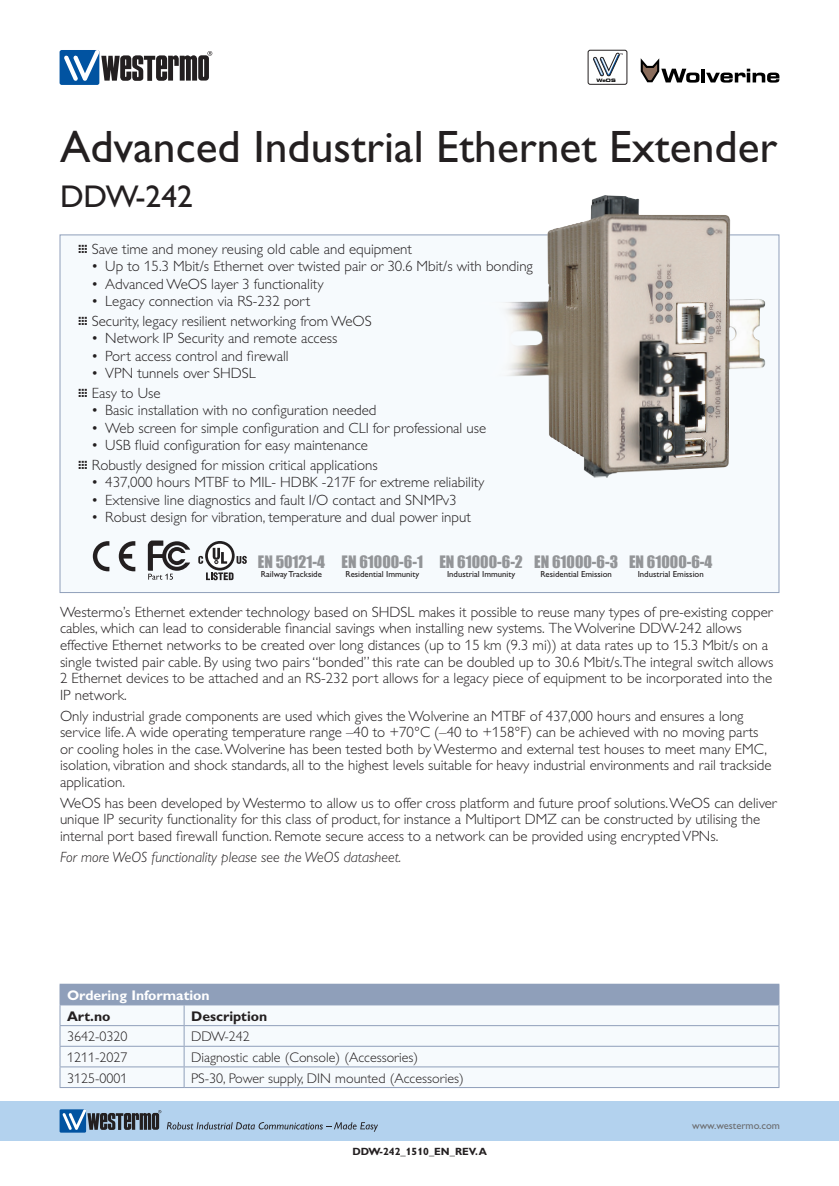
<style>
.page{position:relative;width:839px;height:1186px;background:#fff}
.page>*{position:absolute;margin:0;border:0;box-sizing:border-box;transform-origin:0 0}
.Hedline_page1{font:45.5px "Gill Alt One Mod";color:#231f20}
.Hedline2_page1{font:31.5px "Gill Alt One Mod";color:#231f20}
.t1{font:15.75px "Impact";color:#939598}
.Brödtext{font:300 14.88px/16.6px "Gill Alt One Mod";color:#231f20}
.Brödtext-2{font:italic 300 14.88px "Gill Alt One Mod";color:#231f20}
.Bildtext{font:300 14px "Gill Alt One Mod";color:#231f20}
.Tabellrubrik{font:700 14px "Gill Alt One Mod";color:#fff}
.Bildtext-2{font:700 14px "Gill Alt One Mod";color:#231f20}
.t2{font:700 10.5px "Gill Alt One Mod";color:#231f20}
.t3{font:10.5px "Gill Alt One Mod";color:#6c6d70}
.t4{font:8.75px "Gill Alt One Mod";color:#231f20}
.t5{font:700 expanded 4.55px "Square 721 BT";color:#000}
.s1{font-weight:400}
</style>
<div class="page">
<div style="left:0;top:1101px;width:838px;height:40px;background:#b3d2ee"></div>
<div style="left:60px;top:1109px;width:26px;height:23px;background:#0153a1"></div>
<svg style="left:62px;top:1109px;width:99px;height:21px"></svg>
<svg style="left:167px;top:1122px;width:211px;height:9px"></svg>
<div style="left:60px;top:50px;width:39px;height:35px;background:#0153a1;border-radius:2px"></div>
<svg style="left:64px;top:50px;width:148px;height:31px"></svg>
<div style="left:60px;top:234px;width:719px;height:359px;background:#f6fafd;border:1px solid #8f9fba"></div>
<div style="left:60px;top:984px;width:718px;height:21px;background:#8f9fba"></div>
<div style="left:61px;top:1005px;width:717px;height:82px;background:#f6fafd"></div>
<hr style="left:60px;top:983px;width:124px;height:1px;background:#8f9fba">
<hr style="left:184px;top:983px;width:595px;height:1px;background:#8f9fba">
<hr style="left:60px;top:1025px;width:124px;height:1px;background:#8f9fba">
<hr style="left:184px;top:1025px;width:595px;height:1px;background:#8f9fba">
<hr style="left:60px;top:1045px;width:124px;height:1px;background:#8f9fba">
<hr style="left:184px;top:1045px;width:595px;height:1px;background:#8f9fba">
<hr style="left:60px;top:1066px;width:124px;height:1px;background:#8f9fba">
<svg style="left:60px;top:1005px;width:1px;height:82px"></svg>
<hr style="left:184px;top:1066px;width:595px;height:1px;background:#8f9fba">
<svg style="left:184px;top:1005px;width:1px;height:82px"></svg>
<svg style="left:778px;top:984px;width:1px;height:103px"></svg>
<hr style="left:60px;top:1087px;width:124px;height:1px;background:#8f9fba">
<hr style="left:184px;top:1087px;width:595px;height:1px;background:#8f9fba">
<div style="left:587px;top:50px;width:40px;height:34px;border:1px solid #231f20;border-radius:2px"></div>
<svg style="left:593px;top:53px;width:29px;height:24px"></svg>
<svg style="left:640px;top:58px;width:139px;height:25px"></svg>
<img style="left:443px;top:195px;width:323px;height:283px">
<svg style="left:93px;top:541px;width:16px;height:30px"></svg>
<svg style="left:119px;top:541px;width:16px;height:30px"></svg>
<svg style="left:148px;top:540px;width:42px;height:40px"></svg>
<svg style="left:206px;top:572px;width:27px;height:8px"></svg>
<svg style="left:236px;top:556px;width:11px;height:8px"></svg>
<svg style="left:205px;top:541px;width:29px;height:29px"></svg>
<svg style="left:208px;top:544px;width:24px;height:24px"></svg>
<svg style="left:213px;top:548px;width:14px;height:15px"></svg>
<svg style="left:198px;top:556px;width:5px;height:8px"></svg>
<p class="t5" style="left:596px;top:77px;width:21px">WeOS</p>
<p class="Hedline_page1" style="left:60px;top:121px;width:719px">Advanced Industrial Ethernet Extender</p>
<p class="Hedline2_page1" style="left:60px;top:179px;width:134px">DDW-242</p>
<p class="Brödtext" style="left:78px;top:240px;width:335px"><span class="s1">…</span> Save time and money reusing old cable and equipment</p>
<p class="Brödtext" style="left:91px;top:258px;width:443px">• Up to 15.3 Mbit/s Ethernet over twisted pair or 30.6 Mbit/s with bonding</p>
<p class="Brödtext" style="left:91px;top:275px;width:234px">• Advanced WeOS layer 3 functionality</p>
<p class="Brödtext" style="left:91px;top:293px;width:220px">• Legacy connection via RS-232 port</p>
<p class="Brödtext" style="left:78px;top:312px;width:295px"><span class="s1">…</span> Security, legacy resilient networking from WeOS</p>
<p class="Brödtext" style="left:91px;top:330px;width:247px">• Network IP Security and remote access</p>
<p class="Brödtext" style="left:91px;top:347px;width:199px">• Port access control and firewall</p>
<p class="Brödtext" style="left:91px;top:365px;width:166px">• VPN tunnels over SHDSL</p>
<p class="Brödtext" style="left:78px;top:384px;width:84px"><span class="s1">…</span> Easy to Use</p>
<p class="Brödtext" style="left:91px;top:402px;width:286px">• Basic installation with no configuration needed</p>
<p class="Brödtext" style="left:91px;top:419px;width:396px">• Web screen for simple configuration and CLI for professional use</p>
<p class="Brödtext" style="left:91px;top:437px;width:278px">• USB fluid configuration for easy maintenance</p>
<p class="Brödtext" style="left:78px;top:456px;width:301px"><span class="s1">…</span> Robustly designed for mission critical applications</p>
<p class="Brödtext" style="left:91px;top:474px;width:394px">• 437,000 hours MTBF to MIL- HDBK -217F for extreme reliability</p>
<p class="Brödtext" style="left:91px;top:491px;width:367px">• Extensive line diagnostics and fault I/O contact and SNMPv3</p>
<p class="Brödtext" style="left:91px;top:509px;width:381px">• Robust design for vibration, temperature and dual power input</p>
<p class="t1" style="left:272px;top:542px;width:85px">EN 61000-6-2</p>
<p class="t4" style="left:280px;top:561px;width:70px">Industrial Immunity</p>
<p class="t1" style="left:365px;top:542px;width:85px">EN 61000-6-3</p>
<p class="t4" style="left:371px;top:561px;width:73px">Residential Emission</p>
<p class="t1" style="left:458px;top:542px;width:85px">EN 61000-6-4</p>
<p class="t4" style="left:468px;top:561px;width:68px">Industrial Emission</p>
<p class="t1" style="left:555px;top:542px;width:69px">EN 50121-4</p>
<p class="t1" style="left:258px;top:549px;width:69px">EN 50121-4</p>
<p class="t4" style="left:558px;top:561px;width:62px">Railway Trackside</p>
<p class="t4" style="left:261px;top:569px;width:62px">Railway Trackside</p>
<p class="t1" style="left:341px;top:549px;width:83px">EN 61000-6-1</p>
<p class="t4" style="left:345px;top:569px;width:75px">Residential Immunity</p>
<p class="t1" style="left:439px;top:549px;width:85px">EN 61000-6-2</p>
<p class="t4" style="left:447px;top:569px;width:70px">Industrial Immunity</p>
<p class="t1" style="left:534px;top:549px;width:85px">EN 61000-6-3</p>
<p class="t4" style="left:540px;top:569px;width:73px">Residential Emission</p>
<p class="t1" style="left:629px;top:549px;width:85px">EN 61000-6-4</p>
<p class="t4" style="left:637px;top:569px;width:68px">Industrial Emission</p>
<p class="Brödtext" style="left:60px;top:603px;width:714px">Westermo’s Ethernet extender technology based on SHDSL makes it possible to reuse many types of pre-existing copper cables, which can lead to considerable financial savings when installing new systems. The Wolverine DDW-242 allows effective Ethernet networks to be created over long distances (up to 15 km (9.3 mi)) at data rates up to 15.3 Mbit/s on a single twisted pair cable. By using two pairs “bonded” this rate can be doubled up to 30.6 Mbit/s.The integral switch allows 2 Ethernet devices to be attached and an RS-232 port allows for a legacy piece of equipment to be incorporated into the IP network.</p>
<p class="Brödtext" style="left:60px;top:707px;width:713px">Only industrial grade components are used which gives the Wolverine an MTBF of 437,000 hours and ensures a long service life. A wide operating temperature range –40 to +70°C (–40 to +158°F) can be achieved with no moving parts or cooling holes in the case. Wolverine has been tested both by Westermo and external test houses to meet many EMC, isolation, vibration and shock standards, all to the highest levels suitable for heavy industrial environments and rail trackside application.</p>
<p class="Brödtext" style="left:60px;top:794px;width:718px">WeOS has been developed by Westermo to allow us to offer cross platform and future proof solutions. WeOS can deliver unique IP security functionality for this class of product, for instance a Multiport DMZ can be constructed by utilising the internal port based firewall function. Remote secure access to a network can be provided using encrypted VPNs.</p>
<p class="Brödtext-2" style="left:60px;top:848px;width:343px">For more WeOS functionality please see the WeOS datasheet.</p>
<p class="Tabellrubrik" style="left:67px;top:987px;width:144px">Ordering Information</p>
<p class="Bildtext-2" style="left:67px;top:1008px;width:45px">Art.no</p>
<p class="Bildtext-2" style="left:191px;top:1008px;width:78px">Description</p>
<p class="Bildtext" style="left:67px;top:1028px;width:62px">3642-0320</p>
<p class="Bildtext" style="left:191px;top:1028px;width:60px">DDW-242</p>
<p class="Bildtext" style="left:67px;top:1049px;width:62px">1211-2027</p>
<p class="Bildtext" style="left:191px;top:1049px;width:228px">Diagnostic cable (Console) (Accessories)</p>
<p class="Bildtext" style="left:67px;top:1070px;width:62px">3125-0001</p>
<p class="Bildtext" style="left:191px;top:1070px;width:274px">PS-30, Power supply, DIN mounted (Accessories)</p>
<p class="t2" style="left:352px;top:1146px;width:136px">DDW-242_1510_EN_REV. A</p>
<p class="t3" style="left:692px;top:1119px;width:89px">www.westermo.com</p>
</div>
